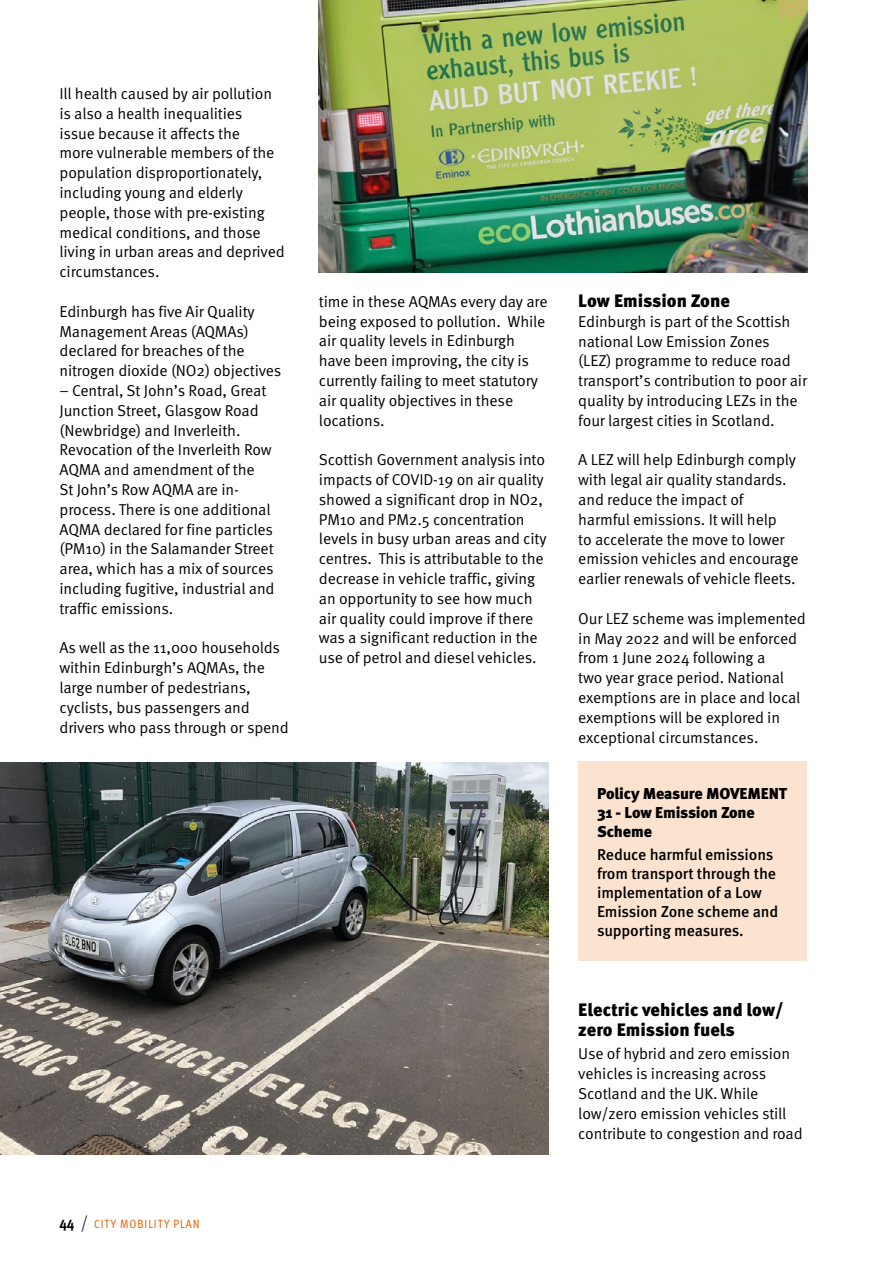
<style>
.page{position:relative;width:893px;height:1263px;background:#fff}
.page>*{position:absolute;margin:0;border:0;box-sizing:border-box;transform-origin:0 0}
.t1{font:900 18px/19.8px "Meta Pro";color:#000}
.t2{font:15.75px/19.8px "Meta Pro Norm";letter-spacing:-.01em;color:#000}
.t3{font:500 15.75px/18.9px "Meta Pro";letter-spacing:-.01em;color:#000}
.t4{font:900 15.75px/18.9px "Meta Pro";letter-spacing:-.01em;color:#000}
.t5{font:condensed 12px "Meta Pro";letter-spacing:.08em;color:#e4660d}
.s1{font-weight:700;font-size:15.75px;color:#000}
.s2{font-weight:300;font-stretch:normal;font-size:18px;color:#000}
</style>
<div class="page">
<div style="left:578px;top:761px;width:228px;height:200px;background:#fbe3d0"></div>
<img style="left:0;top:762px;width:549px;height:392px">
<img style="left:319px;top:0;width:489px;height:272px">
<p class="t2" style="left:60px;top:83px;width:227px">Ill health caused by air pollution is also a health inequalities<br>issue because it affects the<br>more vulnerable members of the population disproportionately, including young and elderly people, those with pre-existing medical conditions, and those living in urban areas and deprived circumstances.</p>
<p class="t2" style="left:60px;top:300px;width:223px">Edinburgh has five Air Quality<br>Management Areas (AQMAs) declared for breaches of the nitrogen dioxide (NO2) objectives</p>
<p class="t2" style="left:60px;top:380px;width:217px">– Central, St John’s Road, Great<br>Junction Street, Glasgow Road (Newbridge) and Inverleith.<br>Revocation of the Inverleith Row<br>AQMA and amendment of the<br>St John’s Row AQMA are in&shy;process. There is one additional<br>AQMA declared for fine particles (PM10) in the Salamander Street area, which has a mix of sources including fugitive, industrial and traffic emissions.</p>
<p class="t2" style="left:60px;top:637px;width:231px">As well as the 11,000 households within Edinburgh’s AQMAs, the large number of pedestrians, cyclists, bus passengers and drivers who pass through or spend</p>
<p class="t2" style="left:319px;top:290px;width:230px">time in these AQMAs every day are being exposed to pollution. While air quality levels in Edinburgh have been improving, the city is currently failing to meet statutory air quality objectives in these locations.</p>
<p class="t2" style="left:319px;top:449px;width:229px">Scottish Government analysis into impacts of COVID-19 on air quality showed a significant drop in NO2, PM10 and PM2.5 concentration levels in busy urban areas and city centres. This is attributable to the decrease in vehicle traffic, giving an opportunity to see how much air quality could improve if there was a significant reduction in the use of petrol and diesel vehicles.</p>
<p class="t5" style="left:60px;top:1214px;width:142px"><span class="s1">44</span> <span class="s2">/</span> CITY MOBILITY PLAN</p>
<p class="t1" style="left:578px;top:290px;width:153px">Low Emission Zone</p>
<p class="t2" style="left:578px;top:310px;width:230px">Edinburgh is part of the Scottish national Low Emission Zones<br>(LEZ) programme to reduce road transport’s contribution to poor air quality by introducing LEZs in the four largest cities in Scotland.</p>
<p class="t2" style="left:578px;top:449px;width:222px">A LEZ will help Edinburgh comply with legal air quality standards. and reduce the impact of harmful emissions. It will help<br>to accelerate the move to lower emission vehicles and encourage earlier renewals of vehicle fleets.</p>
<p class="t2" style="left:578px;top:607px;width:229px">Our LEZ scheme was implemented in May 2022 and will be enforced from 1 June 2024 following a<br>two year grace period. National exemptions are in place and local exemptions will be explored in exceptional circumstances.</p>
<p class="t4" style="left:597px;top:783px;width:191px">Policy Measure MOVEMENT<br>31 - Low Emission Zone<br>Scheme</p>
<p class="t3" style="left:597px;top:844px;width:183px">Reduce harmful emissions from transport through the implementation of a Low<br>Emission Zone scheme and supporting measures.</p>
<p class="t1" style="left:578px;top:999px;width:207px">Electric vehicles and low/ zero Emission fuels</p>
<p class="t2" style="left:578px;top:1043px;width:226px">Use of hybrid and zero emission vehicles is increasing across<br>Scotland and the UK. While low/zero emission vehicles still contribute to congestion and road</p>
</div>
